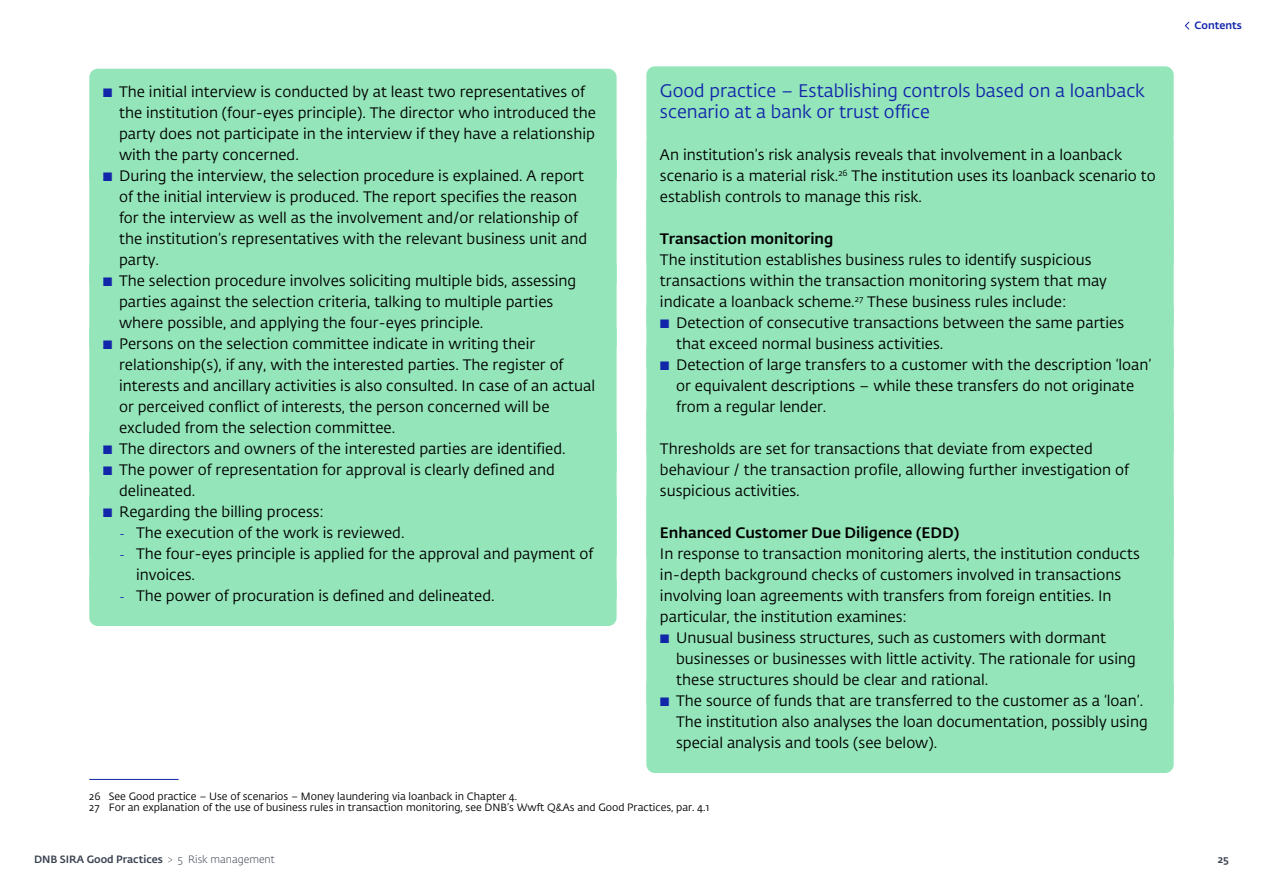
<style>
.page{position:relative;width:1263px;height:893px;background:#fff}
.page>*{position:absolute;margin:0;border:0;box-sizing:border-box;transform-origin:0 0}
.H4_Kader_kop{font:18px/21px "DNB Fedra";color:#1226aa}
.Kader_broodtekst{font:15px/21px "DNB Fedra";color:#000}
.Kader_opsomming_kopie{font:15px/21px "DNB Fedra";color:#000}
.Kader_broodtekst-2{font:500 15px "DNB Fedra";color:#000}
.Voetnoot{font:10.5px "DNB Fedra";color:#000}
.t1{font:500 10.5px "DNB Fedra";color:#3a4250}
.t2{font:300 10.5px "DNB Fedra";color:#3a4250}
.t3{font:500 10.5px "DNB Fedra";color:#1226aa}
.s1{font-size:12px;color:#1226aa}
</style>
<div class="page">
<svg style="left:1185px;top:21px;width:5px;height:9px"></svg>
<div style="left:89px;top:69px;width:528px;height:116px;background:#94e6ba;border-radius:9px"></div>
<div style="left:89px;top:153px;width:528px;height:137px;background:#94e6ba;border-radius:9px"></div>
<div style="left:89px;top:258px;width:528px;height:95px;background:#94e6ba;border-radius:9px"></div>
<div style="left:89px;top:321px;width:528px;height:137px;background:#94e6ba;border-radius:9px"></div>
<div style="left:89px;top:447px;width:528px;height:74px;background:#94e6ba;border-radius:9px"></div>
<div style="left:89px;top:510px;width:528px;height:53px;background:#94e6ba;border-radius:9px"></div>
<div style="left:89px;top:531px;width:528px;height:74px;background:#94e6ba;border-radius:9px"></div>
<div style="left:89px;top:573px;width:528px;height:53px;background:#94e6ba;border-radius:9px"></div>
<hr style="left:89px;top:779px;width:90px;height:1px;background:#1226aa">
<div style="left:646px;top:66px;width:528px;height:78px;background:#94e6ba;border-radius:9px"></div>
<div style="left:646px;top:132px;width:528px;height:95px;background:#94e6ba;border-radius:9px"></div>
<div style="left:646px;top:216px;width:528px;height:53px;background:#94e6ba;border-radius:9px"></div>
<div style="left:646px;top:237px;width:528px;height:95px;background:#94e6ba;border-radius:9px"></div>
<div style="left:646px;top:300px;width:528px;height:74px;background:#94e6ba;border-radius:9px"></div>
<div style="left:646px;top:342px;width:528px;height:95px;background:#94e6ba;border-radius:9px"></div>
<div style="left:646px;top:426px;width:528px;height:95px;background:#94e6ba;border-radius:9px"></div>
<div style="left:646px;top:510px;width:528px;height:53px;background:#94e6ba;border-radius:9px"></div>
<div style="left:646px;top:531px;width:528px;height:116px;background:#94e6ba;border-radius:9px"></div>
<div style="left:646px;top:615px;width:528px;height:95px;background:#94e6ba;border-radius:9px"></div>
<div style="left:646px;top:678px;width:528px;height:95px;background:#94e6ba;border-radius:9px"></div>
<p class="Kader_broodtekst" style="left:119px;top:82px;width:479px;text-indent:-17px"><span class="s1">■</span> The initial interview is conducted by at least two representatives of the institution (four-eyes principle). The director who introduced the party does not participate in the interview if they have a relationship with the party concerned.</p>
<p class="Kader_broodtekst" style="left:119px;top:166px;width:469px;text-indent:-17px"><span class="s1">■</span> During the interview, the selection procedure is explained. A report of the initial interview is produced. The report specifies the reason for the interview as well as the involvement and/or relationship of the institution’s representatives with the relevant business unit and party.</p>
<p class="Kader_broodtekst" style="left:119px;top:271px;width:459px;text-indent:-17px"><span class="s1">■</span> The selection procedure involves soliciting multiple bids, assessing parties against the selection criteria, talking to multiple parties where possible, and applying the four-eyes principle.</p>
<p class="Kader_broodtekst" style="left:119px;top:334px;width:477px;text-indent:-17px"><span class="s1">■</span> Persons on the selection committee indicate in writing their relationship(s), if any, with the interested parties. The register of interests and ancillary activities is also consulted. In case of an actual or perceived conflict of interests, the person concerned will be excluded from the selection committee.</p>
<p class="Kader_broodtekst" style="left:102px;top:439px;width:465px"><span class="s1">■</span> The directors and owners of the interested parties are identified.</p>
<p class="Kader_broodtekst" style="left:119px;top:460px;width:437px;text-indent:-17px"><span class="s1">■</span> The power of representation for approval is clearly defined and delineated.</p>
<p class="Kader_broodtekst" style="left:102px;top:502px;width:223px"><span class="s1">■</span> Regarding the billing process:</p>
<h1 class="Kader_opsomming_kopie" style="left:119px;top:523px;width:287px"><span class="s1">-</span> The execution of the work is reviewed.</h1>
<h1 class="Kader_opsomming_kopie" style="left:136px;top:544px;width:459px;text-indent:-17px"><span class="s1">-</span> The four-eyes principle is applied for the approval and payment of invoices.</h1>
<h1 class="Kader_opsomming_kopie" style="left:119px;top:586px;width:377px"><span class="s1">-</span> The power of procuration is defined and delineated.</h1>
<h4 class="H4_Kader_kop" style="left:660px;top:81px;width:486px">Good practice – Establishing controls based on a loanback scenario at a bank or trust office</h4>
<p class="Kader_broodtekst" style="left:660px;top:145px;width:497px">An institution’s risk analysis reveals that involvement in a loanback scenario is a material risk.<sup>26</sup> The institution uses its loanback scenario to establish controls to manage this risk.</p>
<p class="Kader_broodtekst-2" style="left:660px;top:230px;width:175px">Transaction monitoring</p>
<p class="Kader_broodtekst" style="left:660px;top:250px;width:448px">The institution establishes business rules to identify suspicious transactions within the transaction monitoring system that may indicate a loanback scheme.<sup>27</sup> These business rules include:</p>
<p class="Kader_broodtekst" style="left:676px;top:313px;width:449px;text-indent:-17px"><span class="s1">■</span> Detection of consecutive transactions between the same parties that exceed normal business activities.</p>
<p class="Kader_broodtekst" style="left:676px;top:355px;width:477px;text-indent:-17px"><span class="s1">■</span> Detection of large transfers to a customer with the description ‘loan’ or equivalent descriptions – while these transfers do not originate from a regular lender.</p>
<p class="Kader_broodtekst" style="left:660px;top:439px;width:470px">Thresholds are set for transactions that deviate from expected behaviour / the transaction profile, allowing further investigation of suspicious activities.</p>
<p class="Kader_broodtekst-2" style="left:660px;top:524px;width:301px">Enhanced Customer Due Diligence (EDD)</p>
<p class="Kader_broodtekst" style="left:660px;top:544px;width:481px">In response to transaction monitoring alerts, the institution conducts in-depth background checks of customers involved in transactions involving loan agreements with transfers from foreign entities. In particular, the institution examines:</p>
<p class="Kader_broodtekst" style="left:676px;top:628px;width:461px;text-indent:-17px"><span class="s1">■</span> Unusual business structures, such as customers with dormant businesses or businesses with little activity. The rationale for using these structures should be clear and rational.</p>
<p class="Kader_broodtekst" style="left:676px;top:691px;width:473px;text-indent:-17px"><span class="s1">■</span> The source of funds that are transferred to the customer as a ‘loan’.<br>The institution also analyses the loan documentation, possibly using special analysis and tools (see below).</p>
<p class="Voetnoot" style="left:89px;top:790px;width:430px">26 See Good practice – Use of scenarios – Money laundering via loanback in Chapter 4.</p>
<p class="Voetnoot" style="left:89px;top:801px;width:621px">27 For an explanation of the use of business rules in transaction monitoring, see DNB’s Wwft Q&amp;As and Good Practices, par. 4.1</p>
<p class="t3" style="left:1194px;top:19px;width:49px">Contents</p>
<p class="t1" style="left:34px;top:853px;width:130px">DNB SIRA Good Practices</p>
<p class="t2" style="left:178px;top:853px;width:99px">5 Risk management</p>
<p class="t1" style="left:1218px;top:853px;width:13px">25</p>
</div>
